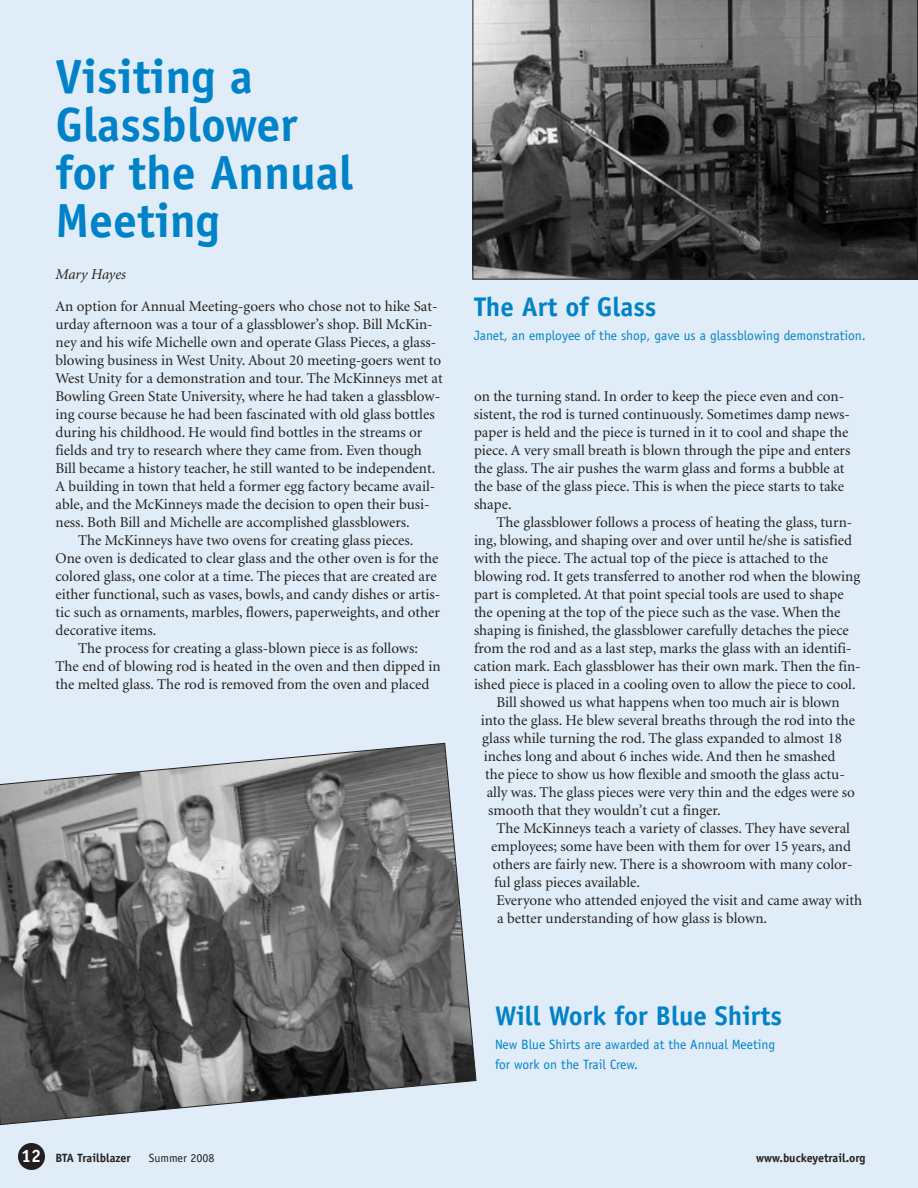
<style>
.page{position:relative;width:918px;height:1188px;background:#e0ecf7}
.page>*{position:absolute;margin:0;border:0;box-sizing:border-box;transform-origin:0 0}
.t1{font:700 48px/48px "Officina Sans";color:#0082c8}
.t2{font:700 27px "Officina Sans";color:#0082c8}
.t3{font:15px/18px "Minion";color:#231f20}
.t4{font:italic 15px "Minion";color:#231f20}
.t5{font:13.5px/19.5px "Officina Sans";color:#0082c8}
.t6{font:700 12px "Officina Sans";color:#231f20}
.t7{font:12px "Officina Sans";color:#231f20}
.s1{font-size:18px;color:#fff}
</style>
<div class="page">
<div style="left:18px;top:1143px;width:27px;height:27px;background:#231f20;border-radius:50%"></div>
<svg style="left:472px;top:0;width:446px;height:279px;background:#525252"></svg>
<svg style="left:0;top:743px;width:477px;height:382px;background:#7b7d7e"></svg>
<h1 class="t1" style="left:56px;top:52px;width:299px">Visiting a<br>Glassblower for the Annual<br>Meeting</h1>
<p class="t4" style="left:56px;top:267px;width:72px">Mary Hayes</p>
<p class="t3" style="left:56px;top:298px;width:384px">An option for Annual Meeting-goers who chose not to hike Sat-</p>
<p class="t3" style="left:56px;top:316px;width:379px">urday afternoon was a tour of a glassblower’s shop. Bill McKin-</p>
<p class="t3" style="left:56px;top:334px;width:382px">ney and his wife Michelle own and operate Glass Pieces, a glass-</p>
<p class="t3" style="left:55px;top:352px;width:387px">blowing business in West Unity. About 20 meeting-goers went to</p>
<p class="t3" style="left:56px;top:370px;width:389px">West Unity for a demonstration and tour. The McKinneys met at</p>
<p class="t3" style="left:55px;top:388px;width:386px">Bowling Green State University, where he had taken a glassblow-</p>
<p class="t3" style="left:56px;top:406px;width:381px">ing course because he had been fascinated with old glass bottles</p>
<p class="t3" style="left:56px;top:424px;width:368px">during his childhood. He would find bottles in the streams or</p>
<p class="t3" style="left:56px;top:442px;width:368px">fields and try to research where they came from. Even though</p>
<p class="t3" style="left:56px;top:460px;width:381px">Bill became a history teacher, he still wanted to be independent.</p>
<p class="t3" style="left:56px;top:478px;width:381px">A building in town that held a former egg factory became avail-</p>
<p class="t3" style="left:55px;top:496px;width:376px">able, and the McKinneys made the decision to open their busi-</p>
<p class="t3" style="left:56px;top:514px;width:356px">ness. Both Bill and Michelle are accomplished glassblowers.</p>
<p class="t3" style="left:78px;top:532px;width:337px">The McKinneys have two ovens for creating glass pieces.</p>
<p class="t3" style="left:55px;top:550px;width:384px">One oven is dedicated to clear glass and the other oven is for the</p>
<p class="t3" style="left:56px;top:568px;width:383px">colored glass, one color at a time. The pieces that are created are</p>
<p class="t3" style="left:56px;top:586px;width:386px">either functional, such as vases, bowls, and candy dishes or artis-</p>
<p class="t3" style="left:56px;top:604px;width:386px">tic such as ornaments, marbles, flowers, paperweights, and other</p>
<p class="t3" style="left:56px;top:622px;width:103px">decorative items.</p>
<p class="t3" style="left:78px;top:640px;width:342px">The process for creating a glass-blown piece is as follows:</p>
<p class="t3" style="left:56px;top:658px;width:387px">The end of blowing rod is heated in the oven and then dipped in</p>
<p class="t3" style="left:56px;top:676px;width:376px">the melted glass. The rod is removed from the oven and placed</p>
<h2 class="t2" style="left:474px;top:290px;width:184px">The Art of Glass</h2>
<p class="t5" style="left:474px;top:325px;width:393px">Janet, an employee of the shop, gave us a glassblowing demonstration.</p>
<p class="t3" style="left:474px;top:388px;width:378px">on the turning stand. In order to keep the piece even and con&shy;sistent, the rod is turned continuously. Sometimes damp news&shy;paper is held and the piece is turned in it to cool and shape the piece. A very small breath is blown through the pipe and enters the glass. The air pushes the warm glass and forms a bubble at the base of the glass piece. This is when the piece starts to take shape.</p>
<p class="t3" style="left:496px;top:514px;width:357px">The glassblower follows a process of heating the glass, turn-</p>
<p class="t3" style="left:474px;top:532px;width:379px">ing, blowing, and shaping over and over until he/she is satisfied</p>
<p class="t3" style="left:474px;top:550px;width:355px">with the piece. The actual top of the piece is attached to the</p>
<p class="t3" style="left:474px;top:568px;width:388px">blowing rod. It gets transferred to another rod when the blowing</p>
<p class="t3" style="left:474px;top:586px;width:371px">part is completed. At that point special tools are used to shape</p>
<p class="t3" style="left:474px;top:604px;width:368px">the opening at the top of the piece such as the vase. When the</p>
<p class="t3" style="left:474px;top:622px;width:376px">shaping is finished, the glassblower carefully detaches the piece</p>
<p class="t3" style="left:474px;top:640px;width:379px">from the rod and as a last step, marks the glass with an identifi-</p>
<p class="t3" style="left:474px;top:658px;width:388px">cation mark. Each glassblower has their own mark. Then the fin-</p>
<p class="t3" style="left:474px;top:676px;width:383px">ished piece is placed in a cooling oven to allow the piece to cool.</p>
<p class="t3" style="left:496px;top:694px;width:345px">Bill showed us what happens when too much air is blown</p>
<p class="t3" style="left:481px;top:712px;width:376px">into the glass. He blew several breaths through the rod into the</p>
<p class="t3" style="left:482px;top:730px;width:361px">glass while turning the rod. The glass expanded to almost 18</p>
<p class="t3" style="left:484px;top:748px;width:353px">inches long and about 6 inches wide. And then he smashed</p>
<p class="t3" style="left:485px;top:766px;width:361px">the piece to show us how flexible and smooth the glass actu-</p>
<p class="t3" style="left:487px;top:784px;width:370px">ally was. The glass pieces were very thin and the edges were so</p>
<p class="t3" style="left:488px;top:802px;width:234px">smooth that they wouldn’t cut a finger.</p>
<p class="t3" style="left:497px;top:820px;width:355px">The McKinneys teach a variety of classes. They have several</p>
<p class="t3" style="left:491px;top:838px;width:361px">employees; some have been with them for over 15 years, and</p>
<p class="t3" style="left:493px;top:856px;width:361px">others are fairly new. There is a showroom with many color-</p>
<p class="t3" style="left:494px;top:874px;width:148px">ful glass pieces available.</p>
<p class="t3" style="left:496px;top:892px;width:368px">Everyone who attended enjoyed the visit and came away with</p>
<p class="t3" style="left:497px;top:910px;width:272px">a better understanding of how glass is blown.</p>
<h2 class="t2" style="left:495px;top:999px;width:288px">Will Work for Blue Shirts</h2>
<p class="t5" style="left:495px;top:1035px;width:282px">New Blue Shirts are awarded at the Annual Meeting for work on the Trail Crew.</p>
<p class="t6" style="left:21px;top:1151px;width:111px"><span class="s1">12</span> BTA Trailblazer</p>
<p class="t7" style="left:149px;top:1151px;width:67px">Summer 2008</p>
<p class="t6" style="left:756px;top:1151px;width:111px">www.buckeyetrail.org</p>
</div>
